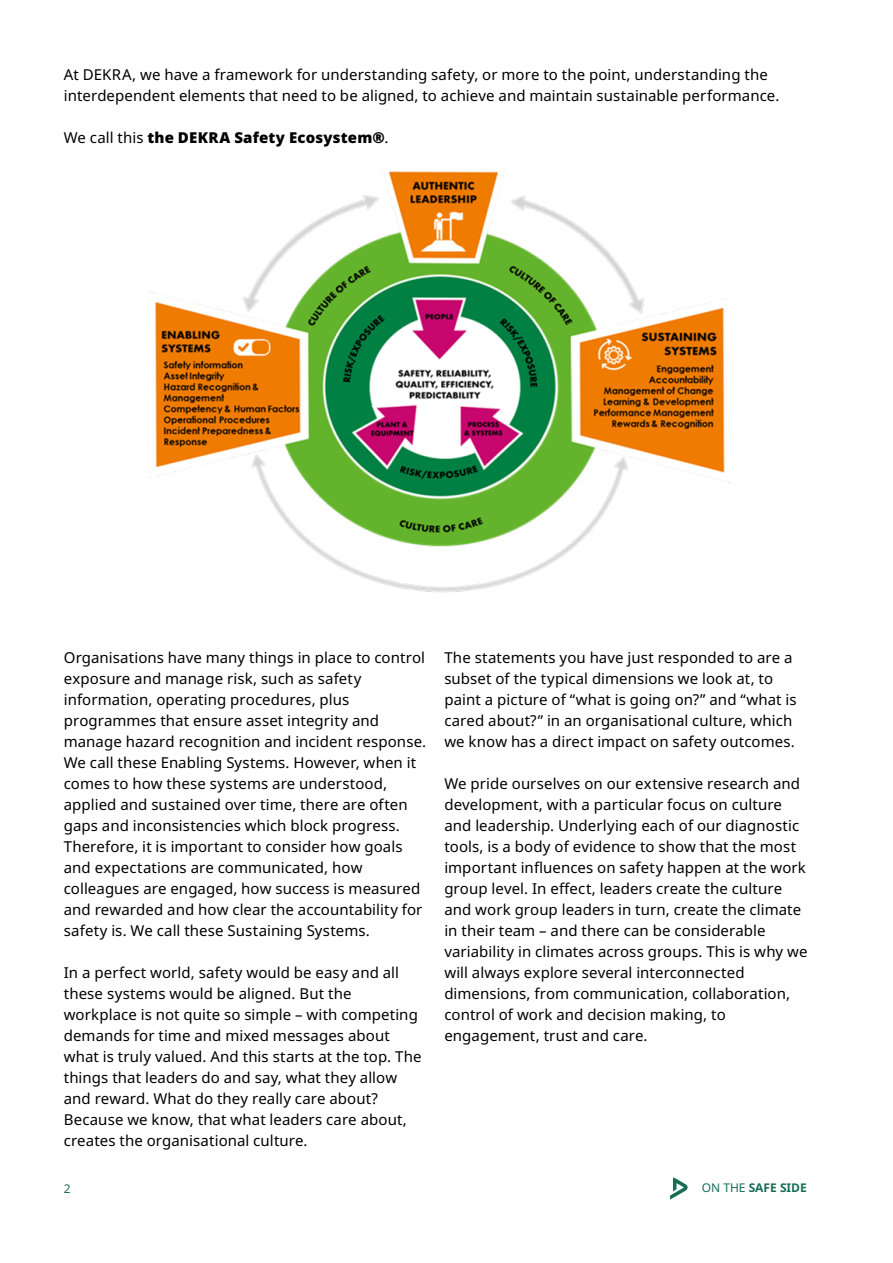
<style>
.page{position:relative;width:893px;height:1263px;background:#fff}
.page>*{position:absolute;margin:0;border:0;box-sizing:border-box;transform-origin:0 0}
.t1{font:15px/21px "Noto Sans";letter-spacing:.005em;color:#000}
.t2{font:900 15px "Noto Sans";letter-spacing:.015em;color:#000}
.t3{font:700 12px "Noto Sans";color:#176e54}
.t4{font:12px "Noto Sans";color:#176e54}
.s1{font-weight:400}
</style>
<div class="page">
<img style="left:148px;top:169px;width:582px;height:424px">
<svg style="left:670px;top:1177px;width:18px;height:22px"></svg>
<p class="t1" style="left:64px;top:64px;width:717px">At DEKRA, we have a framework for understanding safety, or more to the point, understanding the interdependent elements that need to be aligned, to achieve and maintain sustainable performance.</p>
<p class="t2" style="left:64px;top:129px;width:326px"><span class="s1">We call this</span> the DEKRA Safety Ecosystem®<span class="s1">.</span></p>
<p class="t1" style="left:64px;top:647px;width:364px">Organisations have many things in place to control exposure and manage risk, such as safety information, operating procedures, plus programmes that ensure asset integrity and manage hazard recognition and incident response.<br>We call these Enabling Systems. However, when it comes to how these systems are understood, applied and sustained over time, there are often gaps and inconsistencies which block progress.<br>Therefore, it is important to consider how goals and expectations are communicated, how colleagues are engaged, how success is measured and rewarded and how clear the accountability for safety is. We call these Sustaining Systems.</p>
<p class="t1" style="left:64px;top:962px;width:359px">In a perfect world, safety would be easy and all these systems would be aligned. But the workplace is not quite so simple – with competing demands for time and mixed messages about what is truly valued. And this starts at the top. The things that leaders do and say, what they allow and reward. What do they really care about?<br>Because we know, that what leaders care about, creates the organisational culture.</p>
<p class="t1" style="left:444px;top:647px;width:354px">The statements you have just responded to are a subset of the typical dimensions we look at, to paint a picture of “what is going on?” and “what is cared about?” in an organisational culture, which we know has a direct impact on safety outcomes.</p>
<p class="t1" style="left:444px;top:773px;width:365px">We pride ourselves on our extensive research and development, with a particular focus on culture and leadership. Underlying each of our diagnostic tools, is a body of evidence to show that the most important influences on safety happen at the work group level. In effect, leaders create the culture and work group leaders in turn, create the climate in their team – and there can be considerable variability in climates across groups. This is why we will always explore several interconnected dimensions, from communication, collaboration, control of work and decision making, to engagement, trust and care.</p>
<p class="t4" style="left:64px;top:1182px;width:8px">2</p>
<p class="t3" style="left:702px;top:1181px;width:107px"><span class="s1">ON THE</span> SAFE SIDE</p>
</div>
